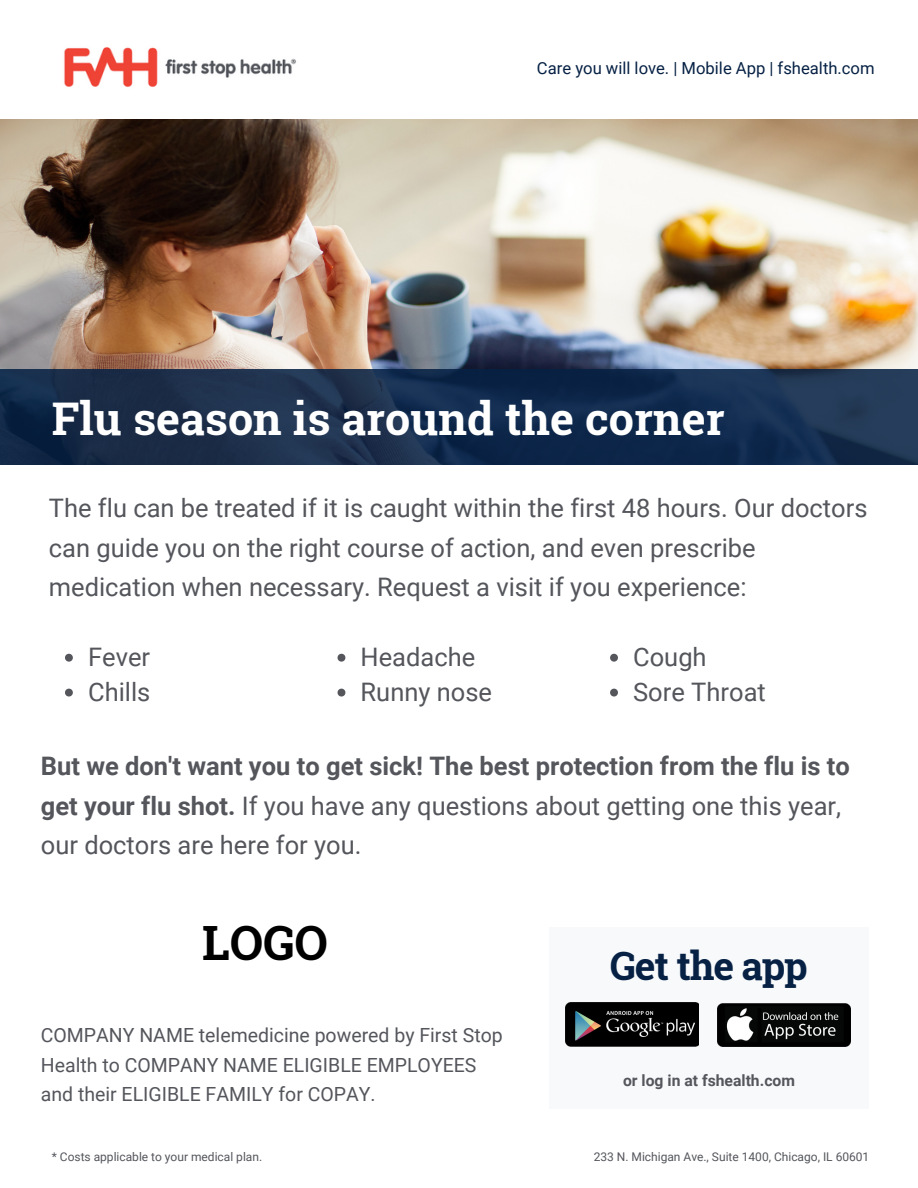
<style>
.page{position:relative;width:918px;height:1188px;background:#fff}
.page>*{position:absolute;margin:0;border:0;box-sizing:border-box;transform-origin:0 0}
.t1{font:700 47.25px "Roboto Slab";color:#000}
.t2{font:700 45px "Roboto Slab";color:#fff}
.t3{font:700 39px "Roboto Slab";letter-spacing:-.03em;color:#062144}
.t4{font:25.5px/39.3px "Roboto";color:#54565c}
.t5{font:700 25.5px/39.3px "Roboto";color:#54565c}
.t6{font:19.5px/29.2px "Roboto";color:#54565c}
.t7{font:16.65px "Roboto";color:#062144}
.t8{font:700 15.75px "Roboto";color:#54565c}
.t9{font:12px "Roboto";color:#54565c}
.s1{font-weight:400}
</style>
<div class="page">
<img style="left:0;top:119px;width:918px;height:250px">
<img style="left:64px;top:47px;width:232px;height:40px">
<div style="left:549px;top:927px;width:320px;height:181px;background:#f7f9fb"></div>
<img style="left:566px;top:1003px;width:132px;height:44px">
<img style="left:717px;top:1003px;width:133px;height:43px">
<svg style="left:0;top:369px;width:918px;height:96px;background:#162d4c"></svg>
<svg style="left:65px;top:654px;width:8px;height:8px"></svg>
<svg style="left:65px;top:689px;width:8px;height:8px"></svg>
<svg style="left:338px;top:654px;width:7px;height:8px"></svg>
<svg style="left:338px;top:689px;width:7px;height:8px"></svg>
<svg style="left:610px;top:654px;width:8px;height:8px"></svg>
<svg style="left:610px;top:689px;width:8px;height:8px"></svg>
<p class="t7" style="left:537px;top:59px;width:339px">Care you will love. | Mobile App | fshealth.com</p>
<p class="t2" style="left:52px;top:388px;width:674px">Flu season is around the corner</p>
<p class="t4" style="left:49px;top:489px;width:820px">The flu can be treated if it is caught within the first 48 hours. Our doctors can guide you on the right course of action, and even prescribe medication when necessary. Request a visit if you experience:</p>
<p class="t4" style="left:88px;top:638px;width:64px">Fever</p>
<p class="t4" style="left:88px;top:673px;width:64px">Chills</p>
<p class="t4" style="left:361px;top:638px;width:116px">Headache</p>
<p class="t4" style="left:361px;top:673px;width:133px">Runny nose</p>
<p class="t4" style="left:633px;top:638px;width:75px">Cough</p>
<p class="t4" style="left:633px;top:673px;width:134px">Sore Throat</p>
<p class="t5" style="left:41px;top:747px;width:811px">But we don't want you to get sick! The best protection from the flu is to get your flu shot. <span class="s1">If you have any questions about getting one this year, our doctors are here for you.</span></p>
<p class="t1" style="left:202px;top:910px;width:127px">LOGO</p>
<p class="t6" style="left:41px;top:1021px;width:463px">COMPANY NAME telemedicine powered by First Stop<br>Health to COMPANY NAME ELIGIBLE EMPLOYEES and their ELIGIBLE FAMILY for COPAY.</p>
<p class="t3" style="left:610px;top:939px;width:199px">Get the app</p>
<p class="t8" style="left:623px;top:1072px;width:173px">or log in at fshealth.com</p>
<p class="t9" style="left:52px;top:1150px;width:212px">* Costs applicable to your medical plan.</p>
<p class="t9" style="left:594px;top:1150px;width:277px">233 N. Michigan Ave., Suite 1400, Chicago, IL 60601</p>
</div>
